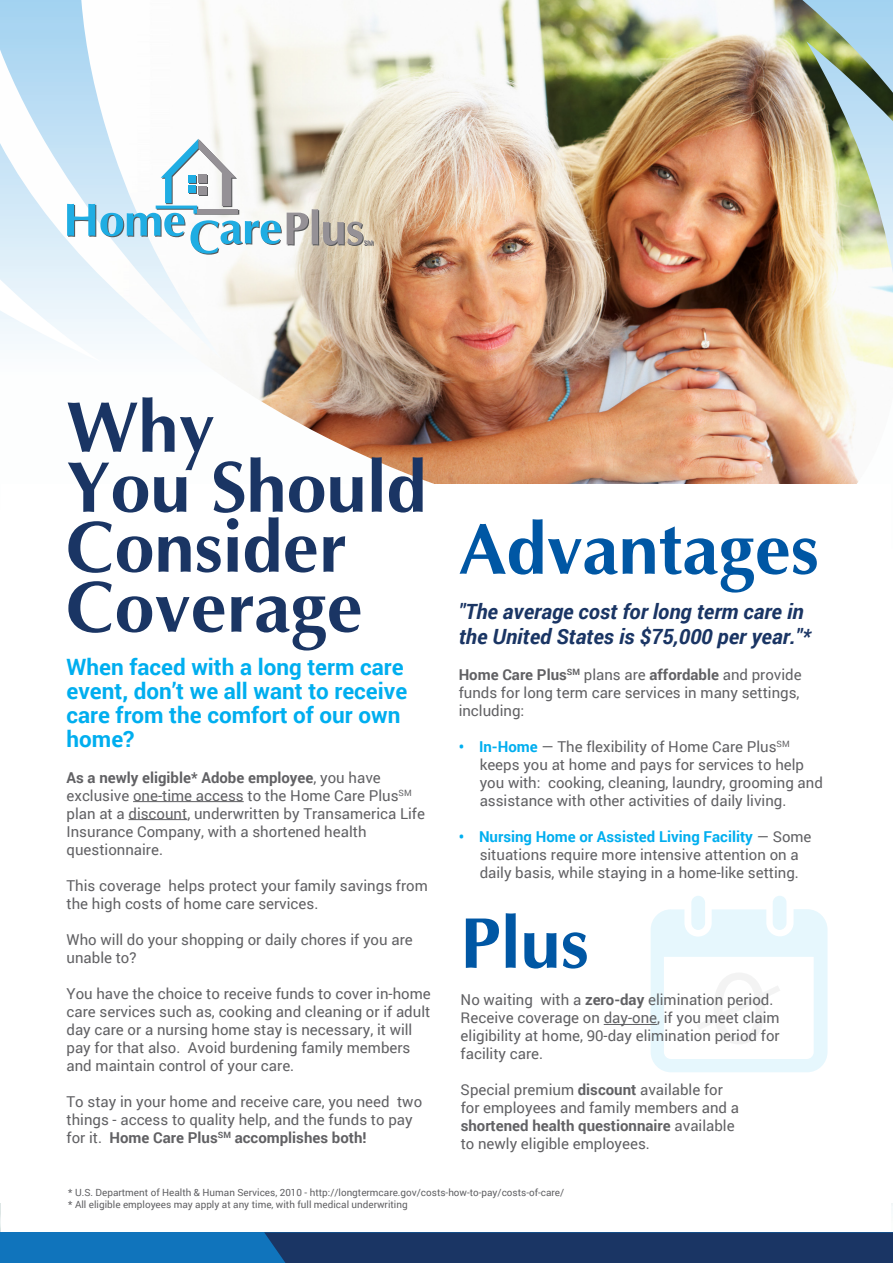
<style>
.page{position:relative;width:893px;height:1263px;background:#fff}
.page>*{position:absolute;margin:0;border:0;box-sizing:border-box;transform-origin:0 0}
.t1{font:700 72px/60px "Optima";color:#1a3564}
.t2{font:700 72px "Optima";color:#0057a4}
.t3{font:700 22.5px/24px "Roboto";color:#00aeef}
.t4{font:italic 700 21px/25.2px "Roboto";color:#1a3564}
.t5{font:15px/18px "Roboto";color:#616164}
.t6{font:9.9px/11.9px "Roboto";color:#616164}
.s1{font-weight:700}
.s2{font-weight:700;color:#00aeef}
</style>
<div class="page">
<img style="left:374px;top:0;width:428px;height:484px">
<svg style="left:802px;top:0;width:91px;height:41px;background:#9bc0c8"></svg>
<img style="left:241px;top:143px;width:231px;height:341px">
<img style="left:756px;top:41px;width:137px;height:443px">
<svg style="left:651px;top:896px;width:176px;height:176px"></svg>
<hr style="left:604px;top:1024px;width:53px;height:1px;background:#616164">
<div style="left:0;top:1232px;width:893px;height:31px;background:#1074bc"></div>
<div style="left:264px;top:1232px;width:629px;height:31px;background:#1a3564"></div>
<hr style="left:133px;top:801px;width:111px;height:1px;background:#616164">
<hr style="left:128px;top:819px;width:59px;height:1px;background:#616164">
<svg style="left:0;top:0;width:374px;height:363px"></svg>
<h1 class="t1" style="left:67px;top:399px;width:362px">Why<br>You Should<br>Consider<br>Coverage</h1>
<h2 class="t3" style="left:67px;top:654px;width:342px">When faced with a long term care event, don’t we all want to receive care from the comfort of our own home?</h2>
<p class="t5" style="left:67px;top:768px;width:360px"><span class="s1">As a newly eligible* Adobe employee</span>, you have exclusive one-time access to the Home Care Plus<sup>SM </sup>plan at a discount, underwritten by Transamerica Life Insurance Company, with a shortened health questionnaire.</p>
<p class="t5" style="left:67px;top:876px;width:363px">This coverage helps protect your family savings from the high costs of home care services.</p>
<p class="t5" style="left:67px;top:930px;width:348px">Who will do your shopping or daily chores if you are unable to?</p>
<p class="t5" style="left:67px;top:984px;width:366px">You have the choice to receive funds to cover in-home care services such as, cooking and cleaning or if adult day care or a nursing home stay is necessary, it will pay for that also. Avoid burdening family members and maintain control of your care.</p>
<p class="t5" style="left:66px;top:1092px;width:357px">To stay in your home and receive care, you need two things - access to quality help, and the funds to pay for it. <span class="s1">Home Care Plus</span><sup>SM</sup> <span class="s1">accomplishes both!</span></p>
<h1 class="t2" style="left:459px;top:510px;width:362px">Advantages</h1>
<h3 class="t4" style="left:459px;top:598px;width:354px">"The average cost for long term care in the United States is $75,000 per year."*</h3>
<p class="t5" style="left:459px;top:665px;width:345px"><span class="s1">Home Care Plus</span><sup>SM</sup> plans are <span class="s1">affordable</span> and provide funds for long term care services in many settings, including:</p>
<p class="t5" style="left:480px;top:737px;width:345px;text-indent:-21px"><span class="s2">• In-Home</span> — The flexibility of Home Care Plus<sup>SM </sup>keeps you at home and pays for services to help you with: cooking, cleaning, laundry, grooming and assistance with other activities of daily living.</p>
<p class="t5" style="left:459px;top:827px;width:354px;text-align:center"><span class="s2">• Nursing Home or Assisted Living Facility</span> — Some situations require more intensive attention on a daily basis, while staying in a home-like setting.</p>
<h1 class="t2" style="left:461px;top:904px;width:130px">Plus</h1>
<p class="t5" style="left:461px;top:990px;width:321px">No waiting with a <span class="s1">zero-day</span> elimination period.<br>Receive coverage on day-one, if you meet claim eligibility at home, 90-day elimination period for facility care.</p>
<p class="t5" style="left:461px;top:1080px;width:280px">Special premium <span class="s1">discount</span> available for for employees and family members and a <span class="s1">shortened health questionnaire</span> available to newly eligible employees.</p>
<p class="t6" style="left:68px;top:1186px;width:497px">* U.S. Department of Health &amp; Human Services, 2010 - http://longtermcare.gov/costs-how-to-pay/costs-of-care/ * All eligible employees may apply at any time, with full medical underwriting</p>
</div>
